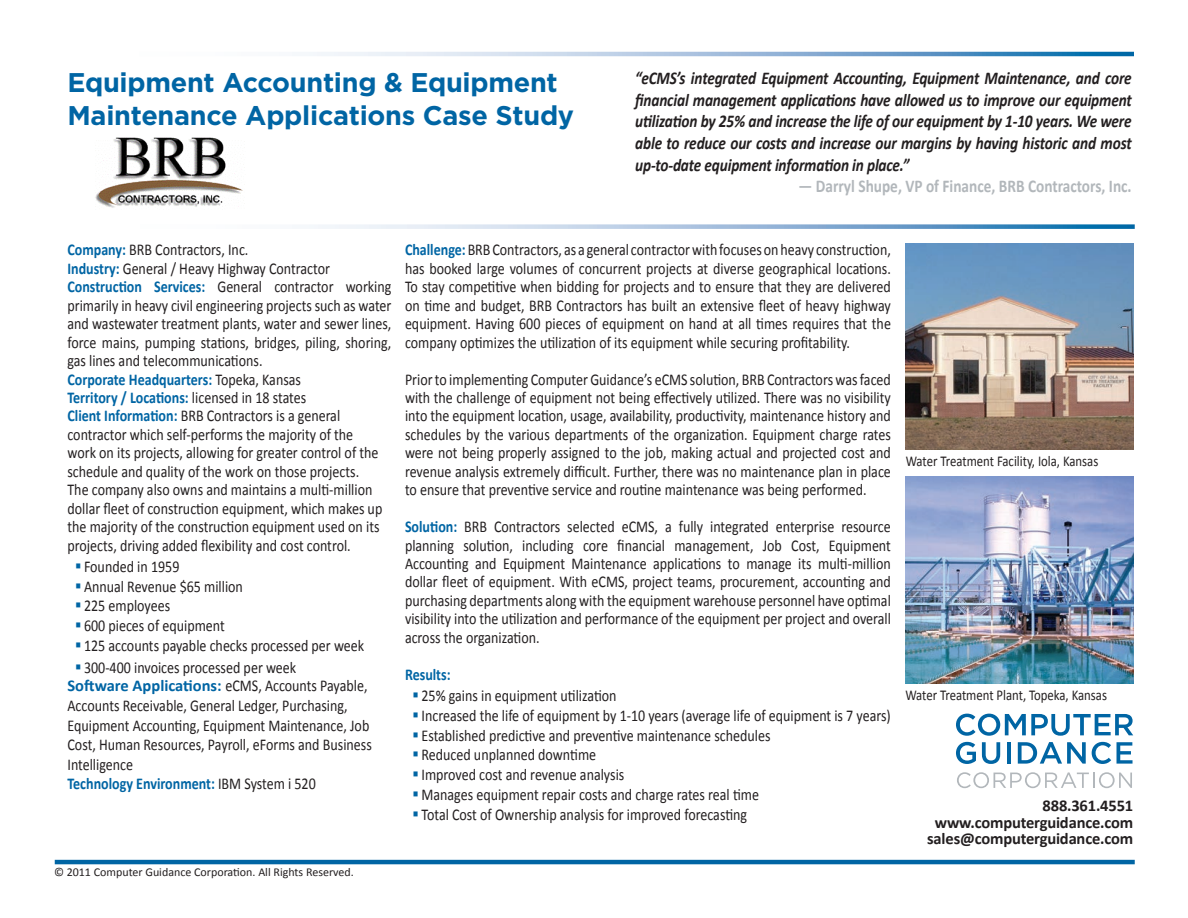
<style>
.page{position:relative;width:1188px;height:918px;background:#fff}
.page>*{position:absolute;margin:0;border:0;box-sizing:border-box;transform-origin:0 0}
.t1{font:700 27px "Gotham";letter-spacing:-.01em;color:#0065a4}
.t2{font:italic 700 18px/21.6px "Calibri";letter-spacing:-.01em;color:#231f20;text-align:justify;scale:.85 1}
.t3{font:700 18px "Calibri";color:#b2b7bb;scale:.85 1}
.Paragraph_Style_1{font:16.5px/18.5px "Calibri";color:#231f20;text-align:justify;scale:.85 1}
.t4{font:700 16.5px "Calibri";color:#0065a4;scale:.85 1}
.t5{font:700 16.5px "Calibri";letter-spacing:-.01em;color:#231f20}
.t6{font:15px "Calibri";color:#231f20;scale:.85 1}
.t7{font:12px "Calibri";color:#231f20}
.s1{font-weight:700;color:#0065a4}
.s2{font-weight:400;color:#231f20}
</style>
<div class="page">
<img style="left:95px;top:137px;width:148px;height:71px">
<svg style="left:309px;top:224px;width:826px;height:5px"></svg>
<svg style="left:309px;top:52px;width:825px;height:4px"></svg>
<hr style="left:55px;top:860px;width:1080px;height:4px;background:#0065a4">
<svg style="left:956px;top:714px;width:177px;height:22px"></svg>
<svg style="left:956px;top:742px;width:20px;height:22px"></svg>
<svg style="left:982px;top:742px;width:18px;height:22px"></svg>
<hr style="left:1007px;top:742px;width:4px;height:22px;background:#0065a4">
<svg style="left:1018px;top:742px;width:68px;height:22px"></svg>
<svg style="left:1092px;top:742px;width:19px;height:22px"></svg>
<svg style="left:1117px;top:742px;width:16px;height:22px"></svg>
<svg style="left:957px;top:772px;width:175px;height:16px"></svg>
<img style="left:905px;top:243px;width:228px;height:207px">
<img style="left:905px;top:476px;width:228px;height:207px">
<p class="t1" style="left:68px;top:66px;width:492px">Equipment Accounting &amp; Equipment</p>
<p class="t1" style="left:68px;top:99px;width:508px">Maintenance Applications Case Study</p>
<p class="t2" style="left:635px;top:67px;width:586px">“eCMS’s integrated Equipment Accounting, Equipment Maintenance, and core financial management applications have allowed us to improve our equipment utilization by 25% and increase the life of our equipment by 1-10 years. We were able to reduce our costs and increase our margins by having historic and most up-to-date equipment information in place.”</p>
<p class="t3" style="left:799px;top:175px;width:394px">— Darryl Shupe, VP of Finance, BRB Contractors, Inc.</p>
<p class="Paragraph_Style_1" style="left:68px;top:240px;width:214px"><span class="s1">Company:</span> BRB Contractors, Inc.</p>
<p class="Paragraph_Style_1" style="left:68px;top:258px;width:310px"><span class="s1">Industry:</span> General / Heavy Highway Contractor</p>
<p class="Paragraph_Style_1" style="left:68px;top:277px;width:383px"><span class="s1">Construction Services:</span> General contractor working primarily in heavy civil engineering projects such as water and wastewater treatment plants, water and sewer lines, force mains, pumping stations, bridges, piling, shoring, gas lines and telecommunications.</p>
<p class="t4" style="left:68px;top:369px;width:276px">Corporate Headquarters: <span class="s2">Topeka, Kansas</span></p>
<p class="t4" style="left:68px;top:387px;width:282px">Territory / Locations: <span class="s2">licensed in 18 states</span></p>
<p class="Paragraph_Style_1" style="left:68px;top:406px;width:372px;text-align:left"><span class="s1">Client Information:</span> BRB Contractors is a general contractor which self-performs the majority of the work on its projects, allowing for greater control of the schedule and quality of the work on those projects.<br>The company also owns and maintains a multi-million dollar fleet of construction equipment, which makes up the majority of the construction equipment used on its projects, driving added flexibility and cost control.</p>
<p class="Paragraph_Style_1" style="left:84px;top:556px;width:114px">Founded in 1959</p>
<p class="Paragraph_Style_1" style="left:84px;top:576px;width:189px">Annual Revenue $65 million</p>
<p class="Paragraph_Style_1" style="left:84px;top:596px;width:103px">225 employees</p>
<p class="Paragraph_Style_1" style="left:84px;top:616px;width:167px">600 pieces of equipment</p>
<p class="Paragraph_Style_1" style="left:84px;top:636px;width:331px">125 accounts payable checks processed per week</p>
<p class="Paragraph_Style_1" style="left:84px;top:657px;width:251px">300-400 invoices processed per week</p>
<p class="Paragraph_Style_1" style="left:67px;top:675px;width:360px;line-height:19.8px;text-align:left"><span class="s1">Software Applications:</span> eCMS, Accounts Payable, Accounts Receivable, General Ledger, Purchasing, Equipment Accounting, Equipment Maintenance, Job Cost, Human Resources, Payroll, eForms and Business Intelligence</p>
<p class="t4" style="left:67px;top:773px;width:294px">Technology Environment: <span class="s2">IBM System i 520</span></p>
<p class="Paragraph_Style_1" style="left:405px;top:240px;width:573px"><span class="s1">Challenge:</span> BRB Contractors, as a general contractor with focuses on heavy construction, has booked large volumes of concurrent projects at diverse geographical locations.<br>To stay competitive when bidding for projects and to ensure that they are delivered on time and budget, BRB Contractors has built an extensive fleet of heavy highway equipment. Having 600 pieces of equipment on hand at all times requires that the company optimizes the utilization of its equipment while securing profitability.</p>
<p class="Paragraph_Style_1" style="left:405px;top:369px;width:573px">Prior to implementing Computer Guidance’s eCMS solution, BRB Contractors was faced with the challenge of equipment not being effectively utilized. There was no visibility into the equipment location, usage, availability, productivity, maintenance history and schedules by the various departments of the organization. Equipment charge rates were not being properly assigned to the job, making actual and projected cost and revenue analysis extremely difficult. Further, there was no maintenance plan in place to ensure that preventive service and routine maintenance was being performed.</p>
<p class="Paragraph_Style_1" style="left:405px;top:517px;width:573px"><span class="s1">Solution:</span> BRB Contractors selected eCMS, a fully integrated enterprise resource planning solution, including core financial management, Job Cost, Equipment Accounting and Equipment Maintenance applications to manage its multi-million dollar fleet of equipment. With eCMS, project teams, procurement, accounting and purchasing departments along with the equipment warehouse personnel have optimal visibility into the utilization and performance of the equipment per project and overall across the organization.</p>
<p class="t4" style="left:405px;top:664px;width:55px">Results:</p>
<p class="Paragraph_Style_1" style="left:422px;top:686px;width:231px">25% gains in equipment utilization</p>
<p class="Paragraph_Style_1" style="left:422px;top:705px;width:554px">Increased the life of equipment by 1-10 years (average life of equipment is 7 years)</p>
<p class="Paragraph_Style_1" style="left:422px;top:725px;width:412px">Established predictive and preventive maintenance schedules</p>
<p class="Paragraph_Style_1" style="left:422px;top:745px;width:207px">Reduced unplanned downtime</p>
<p class="Paragraph_Style_1" style="left:422px;top:765px;width:240px">Improved cost and revenue analysis</p>
<p class="Paragraph_Style_1" style="left:422px;top:785px;width:399px">Manages equipment repair costs and charge rates real time</p>
<p class="Paragraph_Style_1" style="left:422px;top:804px;width:385px">Total Cost of Ownership analysis for improved forecasting</p>
<p class="t7" style="left:54px;top:864px;width:301px">© 2011 Computer Guidance Corporation. All Rights Reserved.</p>
<p class="t6" style="left:906px;top:452px;width:228px">Water Treatment Facility, Iola, Kansas</p>
<p class="t6" style="left:905px;top:685px;width:239px">Water Treatment Plant, Topeka, Kansas</p>
<p class="t5" style="left:1043px;top:795px;width:92px">888.361.4551</p>
<p class="t5" style="left:935px;top:812px;width:200px">www.computerguidance.com</p>
<p class="t5" style="left:927px;top:828px;width:208px">sales@computerguidance.com</p>
</div>
